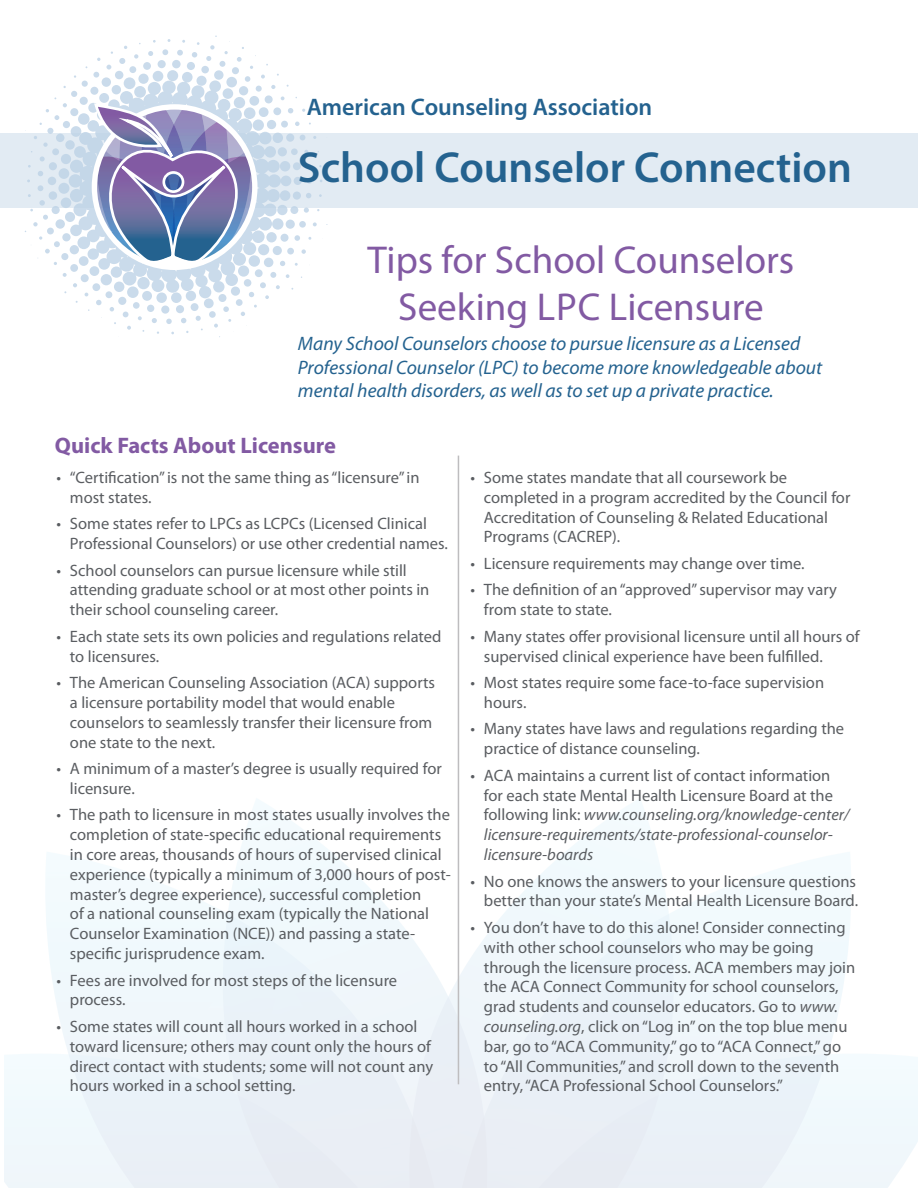
<style>
.page{position:relative;width:918px;height:1188px;background:#fff}
.page>*{position:absolute;margin:0;border:0;box-sizing:border-box;transform-origin:0 0}
.t1{font:600 43.5px "Myriad Pro";color:#24628f}
.t2{font:39px/46.8px "Myriad Pro";color:#825aa3;text-align:center}
.t3{font:600 24px "Myriad Pro";color:#24628f}
.t4{font:700 22.5px "Myriad Pro";color:#825aa3}
.t5{font:italic 19.5px/23.4px "Myriad Pro";color:#24628f}
.t6{font:16.5px/19.8px "Myriad Pro";color:#5a5d61}
.t7{font:italic 16.5px/19.8px "Myriad Pro";color:#5a5d61}
.s1{font-style:normal}
.s2{font-style:italic}
</style>
<div class="page">
<svg style="left:46px;top:852px;width:151px;height:202px"></svg>
<svg style="left:4px;top:1054px;width:405px;height:134px"></svg>
<svg style="left:409px;top:799px;width:247px;height:389px"></svg>
<svg style="left:463px;top:852px;width:388px;height:202px"></svg>
<svg style="left:440px;top:1054px;width:478px;height:134px"></svg>
<svg style="left:197px;top:713px;width:266px;height:377px"></svg>
<div style="left:0;top:134px;width:918px;height:74px;background:#e2ebf3"></div>
<svg style="left:25px;top:35px;width:303px;height:302px"></svg>
<hr style="left:458px;top:456px;width:1px;height:628px;background:#bebdbf">
<h3 class="t3" style="left:307px;top:92px;width:347px">American Counseling Association</h3>
<h1 class="t1" style="left:298px;top:140px;width:555px">School Counselor Connection</h1>
<h2 class="t2" style="left:368px;top:236px;width:428px">Tips for School Counselors<br>Seeking LPC Licensure</h2>
<p class="t5" style="left:298px;top:332px;width:526px">Many School Counselors choose to pursue licensure as a Licensed<br>Professional Counselor (LPC) to become more knowledgeable about mental health disorders, as well as to set up a private practice.</p>
<h3 class="t4" style="left:55px;top:431px;width:283px">Quick Facts About Licensure</h3>
<p class="t6" style="left:70px;top:467px;width:351px;text-indent:-13px">• “Certification” is not the same thing as “licensure” in most states.</p>
<p class="t6" style="left:70px;top:514px;width:380px;text-indent:-13px">• Some states refer to LPCs as LCPCs (Licensed Clinical<br>Professional Counselors) or use other credential names.</p>
<p class="t6" style="left:70px;top:560px;width:361px;text-indent:-13px">• School counselors can pursue licensure while still attending graduate school or at most other points in their school counseling career.</p>
<p class="t6" style="left:70px;top:626px;width:373px;text-indent:-13px">• Each state sets its own policies and regulations related to licensures.</p>
<p class="t6" style="left:70px;top:672px;width:367px;text-indent:-13px">• The American Counseling Association (ACA) supports a licensure portability model that would enable counselors to seamlessly transfer their licensure from one state to the next.</p>
<p class="t6" style="left:70px;top:758px;width:373px;text-indent:-13px">• A minimum of a master’s degree is usually required for licensure.</p>
<p class="t6" style="left:70px;top:805px;width:382px;text-indent:-13px">• The path to licensure in most states usually involves the completion of state-specific educational requirements in core areas, thousands of hours of supervised clinical experience (typically a minimum of 3,000 hours of post&shy;master’s degree experience), successful completion<br>of a national counseling exam (typically the National Counselor Examination (NCE)) and passing a state&shy;specific jurisprudence exam.</p>
<p class="t6" style="left:70px;top:970px;width:329px;text-indent:-13px">• Fees are involved for most steps of the licensure process.</p>
<p class="t6" style="left:70px;top:1016px;width:365px;text-indent:-13px">• Some states will count all hours worked in a school toward licensure; others may count only the hours of direct contact with students; some will not count any hours worked in a school setting.</p>
<p class="t6" style="left:484px;top:467px;width:368px;text-indent:-13px">• Some states mandate that all coursework be completed in a program accredited by the Council for Accreditation of Counseling &amp; Related Educational Programs (CACREP).</p>
<p class="t6" style="left:470px;top:553px;width:336px">• Licensure requirements may change over time.</p>
<p class="t6" style="left:484px;top:580px;width:355px;text-indent:-13px">• The definition of an “approved” supervisor may vary from state to state.</p>
<p class="t6" style="left:484px;top:626px;width:377px;text-indent:-13px">• Many states offer provisional licensure until all hours of supervised clinical experience have been fulfilled.</p>
<p class="t6" style="left:484px;top:672px;width:342px;text-indent:-13px">• Most states require some face-to-face supervision hours.</p>
<p class="t6" style="left:484px;top:719px;width:362px;text-indent:-13px">• Many states have laws and regulations regarding the practice of distance counseling.</p>
<p class="t7" style="left:484px;top:765px;width:367px;text-indent:-13px"><span class="s1">• ACA maintains a current list of contact information for each state Mental Health Licensure Board at the following link:</span> www.counseling.org/knowledge-center/ licensure-requirements/state-professional-counselor&shy;licensure-boards</p>
<p class="t6" style="left:470px;top:871px;width:389px;text-align:right">• No one knows the answers to your licensure questions better than your state’s Mental Health Licensure Board.</p>
<p class="t6" style="left:484px;top:917px;width:373px;text-indent:-13px">• You don’t have to do this alone! Consider connecting with other school counselors who may be going through the licensure process. ACA members may join the ACA Connect Community for school counselors, grad students and counselor educators. Go to <span class="s2">www. counseling.org</span>, click on “Log in” on the top blue menu bar, go to “ACA Community,” go to “ACA Connect,” go to “All Communities,” and scroll down to the seventh entry, “ACA Professional School Counselors.”</p>
</div>
